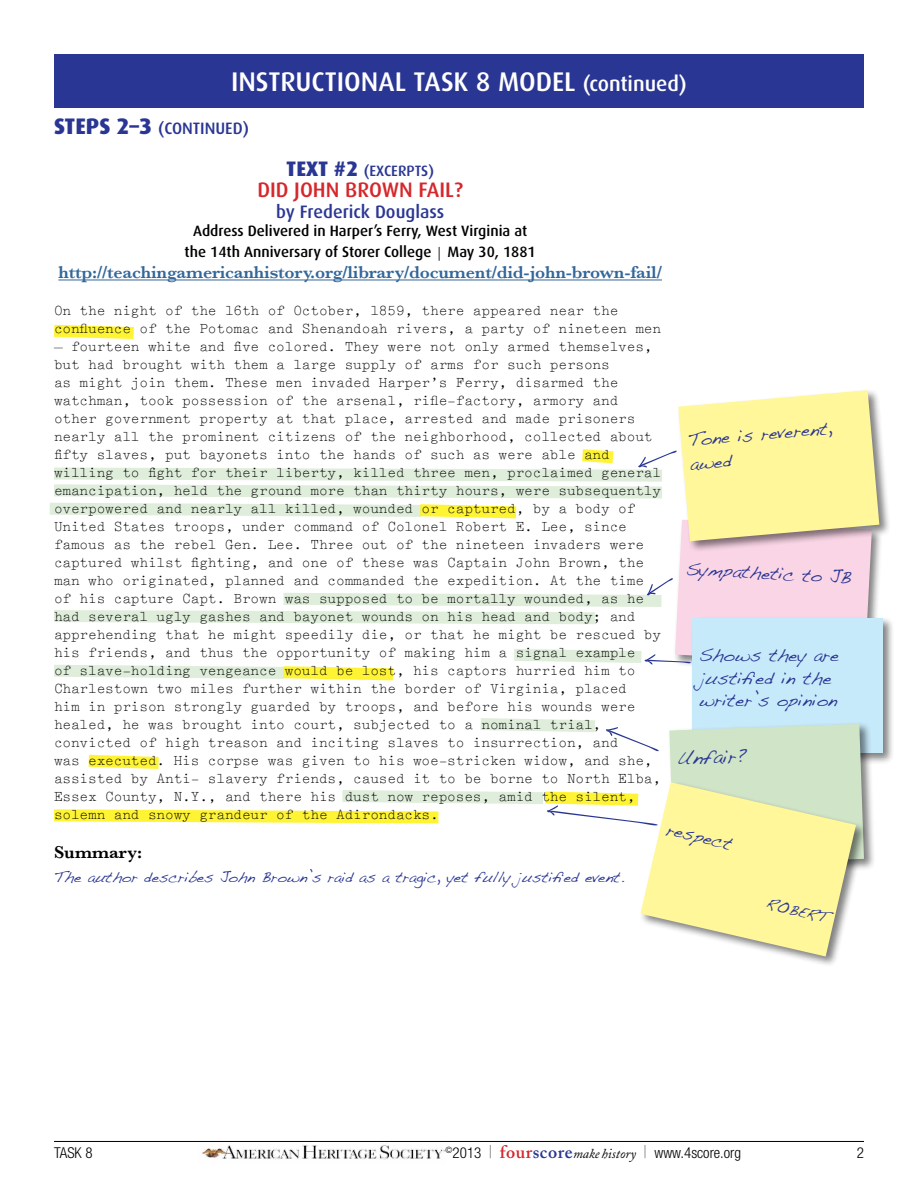
<style>
.page{position:relative;width:918px;height:1188px;background:#fff}
.page>*{position:absolute;margin:0;border:0;box-sizing:border-box;transform-origin:0 0}
.t1{font:500 27px "Dax";color:#fff}
.t2{font:500 21px "Dax";color:#d5272c}
.t3{font:19.5px "Handwriting Dakota";color:#2a3693}
.t4{font:18px/22.5px "Handwriting Dakota";color:#2a3693}
.t5{font:600 18px "Baskerville";letter-spacing:-.01em;color:#33679a}
.t6{font:500 18px "Dax";color:#2a3693}
.t7{font:600 18px "Baskerville";color:#000}
.t8{font:500 16.5px "Dax";color:#2a3693}
.t9{font:500 15px/21px "Dax";color:#000;text-align:center}
.t10{font:15px "Handwriting Dakota";color:#2a3693}
.t11{font:300 condensed 15px "Helvetica Neue";color:#000}
.t12{font:500 15px "Dax";color:#2a3693}
.t13{font:14.25px/18px "Typewriter Elite";color:#000}
.s1{font-size:21px}
.s2{font-weight:800;font-size:22.5px}
.s3{font-weight:800;font-size:21px}
.s4{font-family:"Baskerville";font-weight:400}
.s5{font-weight:900;font-size:18px}
.s6{font-family:"Adobe Caslon";font-weight:600;font-stretch:normal;font-size:18px;color:#d5272c}
.s7{font-family:"Adobe Caslon";font-weight:600;font-stretch:normal;font-size:18px;color:#2a3693}
.s8{font-family:"Adobe Caslon";font-weight:400;font-style:italic;font-stretch:normal;font-size:13.5px}
</style>
<div class="page">
<svg style="left:54px;top:324px;width:80px;height:15px"></svg>
<hr style="left:54px;top:1141px;width:810px;height:1px;background:#000">
<img style="left:201px;top:1143px;width:245px;height:17px">
<hr style="left:58px;top:280px;width:604px;height:1px;background:#33679a">
<div style="left:54px;top:54px;width:810px;height:54px;background:#2a3693"></div>
<div style="left:676px;top:388px;width:215px;height:165px;background:#000;opacity:.5"></div>
<div style="left:690px;top:616px;width:204px;height:149px;background:#000;opacity:.5"></div>
<div style="left:692px;top:618px;width:190px;height:135px;background:#c7eafb"></div>
<div style="left:667px;top:722px;width:209px;height:155px;background:#000;opacity:.5"></div>
<div style="left:639px;top:781px;width:228px;height:186px;background:#000;opacity:.5"></div>
<svg style="left:49px;top:390px;width:830px;height:292px"></svg>
<svg style="left:54px;top:717px;width:810px;height:240px"></svg>
<h1 class="t1" style="left:231px;top:67px;width:457px">Instructional Task 8 Model <span class="s1">(continued)</span></h1>
<p class="t8" style="left:54px;top:119px;width:197px"><span class="s2">STEPS 2–3</span> (continued)</p>
<p class="t12" style="left:286px;top:163px;width:149px"><span class="s3">TEXT #2</span> (excerpts)</p>
<h2 class="t2" style="left:257px;top:178px;width:207px">DID JOHN BROWN FAIL?</h2>
<p class="t6" style="left:276px;top:202px;width:169px">by Frederick Douglass</p>
<p class="t9" style="left:185px;top:221px;width:353px">Address Delivered in Harper’s Ferry, West Virginia at the 14th Anniversary of Storer College <span class="s4">|</span> May 30, 1881</p>
<p class="t5" style="left:58px;top:262px;width:605px">http://teachingamericanhistory.org/library/document/did-john-brown-fail/</p>
<p class="t13" style="left:54px;top:301px;width:609px">On the night of the 16th of October, 1859, there appeared near the confluence of the Potomac and Shenandoah rivers, a party of nineteen men</p>
<p class="t13" style="left:54px;top:337px;width:609px">— fourteen white and five colored. They were not only armed themselves, but had brought with them a large supply of arms for such persons<br>as might join them. These men invaded Harper’s Ferry, disarmed the watchman, took possession of the arsenal, rifle-factory, armory and other government property at that place, arrested and made prisoners nearly all the prominent citizens of the neighborhood, collected about fifty slaves, put bayonets into the hands of such as were able and willing to fight for their liberty, killed three men, proclaimed general emancipation, held the ground more than thirty hours, were subsequently overpowered and nearly all killed, wounded or captured, by a body of United States troops, under command of Colonel Robert E. Lee, since famous as the rebel Gen. Lee. Three out of the nineteen invaders were captured whilst fighting, and one of these was Captain John Brown, the man who originated, planned and commanded the expedition. At the time of his capture Capt. Brown was supposed to be mortally wounded, as he had several ugly gashes and bayonet wounds on his head and body; and apprehending that he might speedily die, or that he might be rescued by his friends, and thus the opportunity of making him a signal example<br>of slave-holding vengeance would be lost, his captors hurried him to Charlestown two miles further within the border of Virginia, placed<br>him in prison strongly guarded by troops, and before his wounds were healed, he was brought into court, subjected to a nominal trial, convicted of high treason and inciting slaves to insurrection, and<br>was executed. His corpse was given to his woe-stricken widow, and she, assisted by Anti- slavery friends, caused it to be borne to North Elba, Essex County, N.Y., and there his dust now reposes, amid the silent, solemn and snowy grandeur of the Adirondacks.</p>
<p class="t7" style="left:54px;top:841px;width:90px">Summary:</p>
<p class="t10" style="left:54px;top:868px;width:572px">The author describes John Brown’s raid as a tragic, yet fully justified event.</p>
<p class="t4" style="left:687px;top:428px;width:146px;line-height:24px;rotate:-5deg">Tone is reverent, awed</p>
<p class="t4" style="left:687px;top:557px;width:166px;rotate:3deg">Sympathetic to JB</p>
<p class="t4" style="left:699px;top:644px;width:142px">Shows they are justified in the writer’s opinion</p>
<h3 class="t3" style="left:677px;top:746px;width:72px;rotate:-2deg">Unfair?</h3>
<p class="t4" style="left:670px;top:818px;width:68px;rotate:13deg">respect</p>
<p class="t10" style="left:768px;top:895px;width:64px;rotate:13deg">ROBERT</p>
<p class="t11" style="left:54px;top:1144px;width:40px">TASK 8</p>
<p class="t11" style="left:446px;top:1144px;width:297px"><sup>©</sup>2013 <span class="s5">|</span> <span class="s6">four</span><span class="s7">score</span><span class="s8">make history</span> <span class="s5">|</span> www.4score.org</p>
<p class="t11" style="left:857px;top:1144px;width:9px">2</p>
</div>
